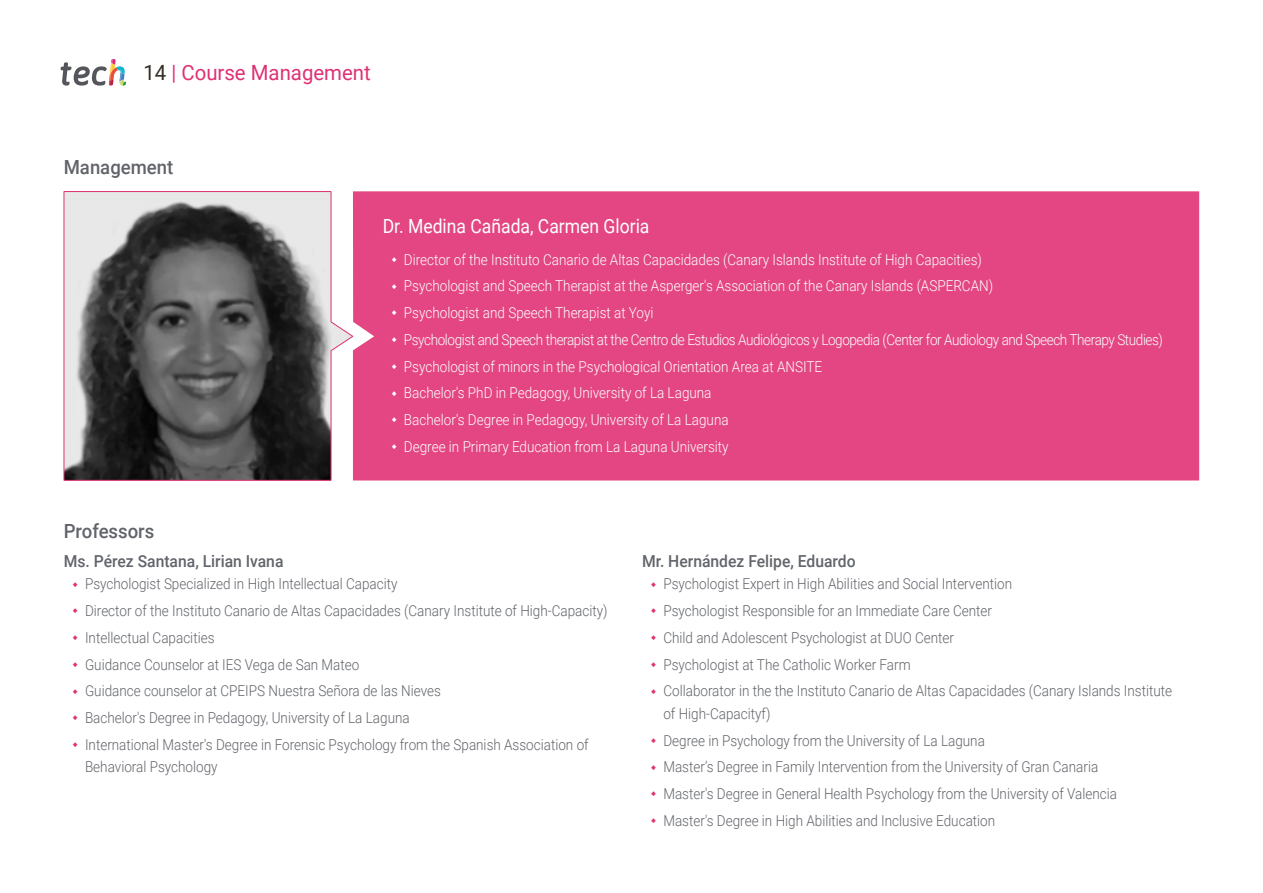
<style>
.page{position:relative;width:1263px;height:893px;background:#fff}
.page>*{position:absolute;margin:0;border:0;box-sizing:border-box;transform-origin:0 0}
.t1{font:21px "Roboto";color:#df3174}
.t2{font:19.5px "Roboto";color:#fff;scale:.9 1}
.t3{font:500 19.5px "Roboto";color:#61646a;scale:.95 1}
.t4{font:500 16.5px "Roboto";color:#61646a;scale:.95 1}
.t5{font:300 15px/26.7px "Roboto";color:#61646a;scale:.9 1}
.t6{font:300 15px/26.7px "Roboto";color:#fff;scale:.9 1}
.s1{color:#312e20}
</style>
<div class="page">
<div style="left:353px;top:191px;width:846px;height:289px;background:#e34682"></div>
<svg style="left:64px;top:191px;width:289px;height:290px;background:#737171"></svg>
<svg style="left:61px;top:59px;width:65px;height:27px"></svg>
<svg style="left:392px;top:257px;width:5px;height:5px"></svg>
<svg style="left:392px;top:284px;width:5px;height:5px"></svg>
<svg style="left:392px;top:310px;width:5px;height:5px"></svg>
<svg style="left:392px;top:337px;width:5px;height:5px"></svg>
<svg style="left:392px;top:364px;width:5px;height:5px"></svg>
<svg style="left:392px;top:391px;width:5px;height:5px"></svg>
<svg style="left:392px;top:417px;width:5px;height:5px"></svg>
<svg style="left:392px;top:444px;width:5px;height:5px"></svg>
<h1 class="t1" style="left:144px;top:57px;width:229px"><span class="s1">14</span> | Course Management</h1>
<h2 class="t3" style="left:64px;top:154px;width:117px">Management</h2>
<h2 class="t3" style="left:64px;top:517px;width:97px">Professors</h2>
<h2 class="t2" style="left:383px;top:212px;width:298px">Dr. Medina Cañada, Carmen Gloria</h2>
<p class="t6" style="left:404px;top:245px;width:845px">Director of the Instituto Canario de Altas Capacidades (Canary Islands Institute of High Capacities)<br>Psychologist and Speech Therapist at the Asperger's Association of the Canary Islands (ASPERCAN)<br>Psychologist and Speech Therapist at Yoyi<br>Psychologist and Speech therapist at the Centro de Estudios Audiológicos y Logopedia (Center for Audiology and Speech Therapy Studies)<br>Psychologist of minors in the Psychological Orientation Area at ANSITE<br>Bachelor's PhD in Pedagogy, University of La Laguna<br>Bachelor's Degree in Pedagogy, University of La Laguna<br>Degree in Primary Education from La Laguna University</p>
<p class="t4" style="left:64px;top:550px;width:233px">Ms. Pérez Santana, Lirian Ivana</p>
<p class="t5" style="left:85px;top:570px;width:582px">Psychologist Specialized in High Intellectual Capacity<br>Director of the Instituto Canario de Altas Capacidades (Canary Institute of High-Capacity)<br>Intellectual Capacities<br>Guidance Counselor at IES Vega de San Mateo<br>Guidance counselor at CPEIPS Nuestra Señora de las Nieves<br>Bachelor's Degree in Pedagogy, University of La Laguna<br>International Master's Degree in Forensic Psychology from the Spanish Association of</p>
<p class="t5" style="left:85px;top:753px;width:149px">Behavioral Psychology</p>
<p class="t4" style="left:642px;top:550px;width:226px">Mr. Hernández Felipe, Eduardo</p>
<p class="t5" style="left:663px;top:570px;width:567px">Psychologist Expert in High Abilities and Social Intervention<br>Psychologist Responsible for an Immediate Care Center<br>Child and Adolescent Psychologist at DUO Center<br>Psychologist at The Catholic Worker Farm<br>Collaborator in the the Instituto Canario de Altas Capacidades (Canary Islands Institute</p>
<p class="t5" style="left:663px;top:700px;width:506px">of High-Capacityf)<br>Degree in Psychology from the University of La Laguna<br>Master’s Degree in Family Intervention from the University of Gran Canaria Master's Degree in General Health Psychology from the University of Valencia Master's Degree in High Abilities and Inclusive Education</p>
</div>
